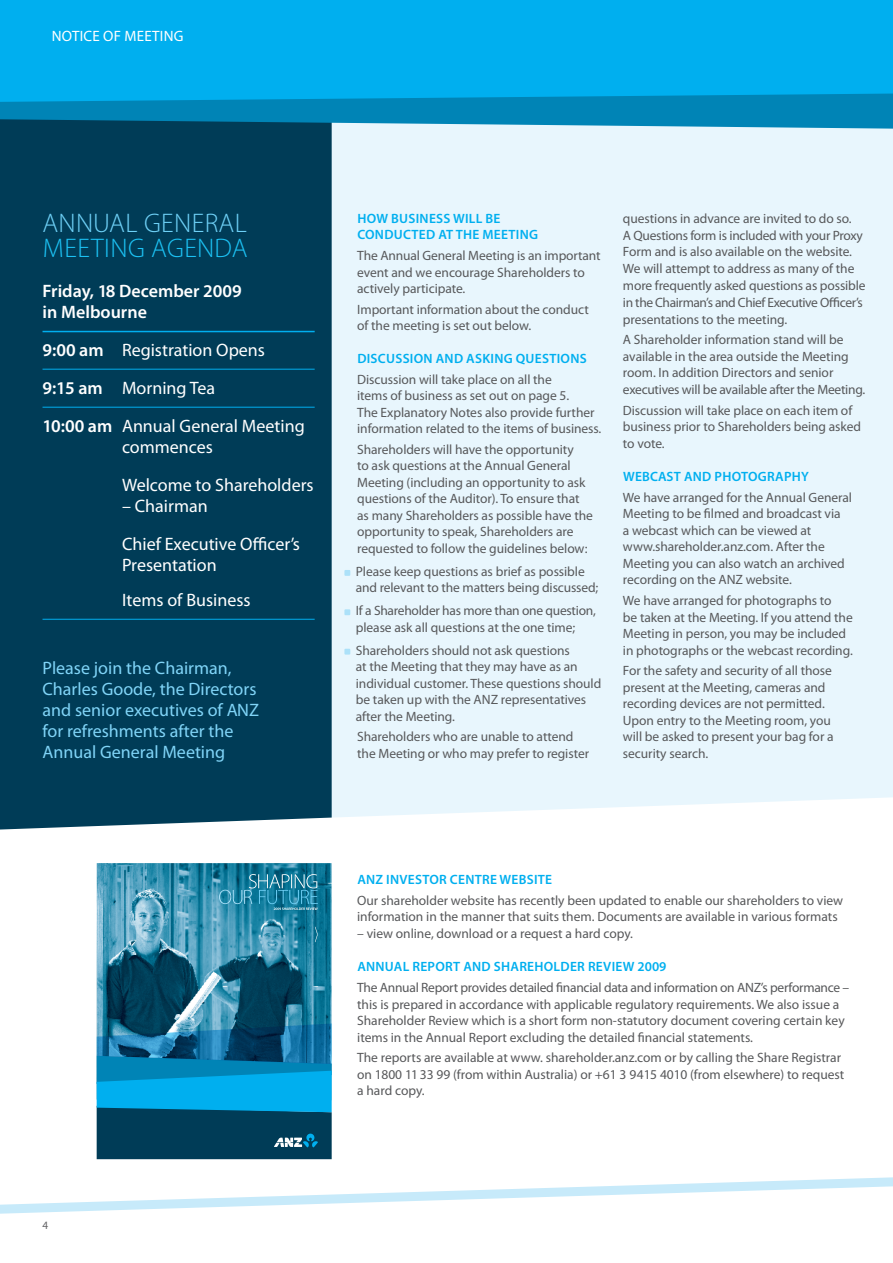
<style>
.page{position:relative;width:893px;height:1263px;background:#fff}
.page>*{position:absolute;margin:0;border:0;box-sizing:border-box;transform-origin:0 0}
.t1{font:300 27px "Myriad Pro";color:#6ed0f6}
.t2{font:300 27px "Myriad Pro";letter-spacing:.02em;color:#1cc1f3}
.t3{font:18px/38px "Myriad Pro";color:#fff}
.t4{font:18px/21px "Myriad Pro";color:#80d4f7}
.t5{font:600 18px/21px "Myriad Pro";color:#fff}
.t6{font:15px "Myriad Pro";letter-spacing:.015em;color:#fff}
.t7{font:13.5px/16.5px "Myriad Pro";letter-spacing:-.005em;color:#57585a}
.t8{font:600 13.5px/16.5px "Myriad Pro";letter-spacing:.02em;color:#00afef}
.t9{font:11.25px "Myriad Pro";color:#636366}
.s1{font-weight:600}
</style>
<div class="page">
<div style="left:0;top:109px;width:893px;height:1154px;background:#e8f6fd"></div>
<div style="left:0;top:129px;width:332px;height:668px;background:#003c57"></div>
<div style="left:0;top:797px;width:893px;height:466px;background:#fff"></div>
<hr style="left:43px;top:331px;width:272px;height:1px;background:#00afef">
<hr style="left:43px;top:369px;width:272px;height:1px;background:#00afef">
<hr style="left:43px;top:407px;width:272px;height:1px;background:#00afef">
<hr style="left:43px;top:619px;width:272px;height:1px;background:#00afef">
<svg style="left:344px;top:570px;width:6px;height:6px"></svg>
<svg style="left:344px;top:609px;width:6px;height:6px"></svg>
<svg style="left:344px;top:649px;width:6px;height:6px"></svg>
<svg style="left:0;top:102px;width:893px;height:27px;background:#1184b1"></svg>
<div style="left:0;top:0;width:893px;height:102px;background:#00afef"></div>
<img style="left:97px;top:863px;width:235px;height:160px">
<svg style="left:315px;top:927px;width:3px;height:15px"></svg>
<svg style="left:97px;top:1023px;width:235px;height:122px;background:#09739f"></svg>
<svg style="left:0;top:1145px;width:893px;height:74px;background:#ebf2f5"></svg>
<svg style="left:219px;top:874px;width:99px;height:36px;background:#2b89a7"></svg>
<p class="t6" style="left:52px;top:27px;width:132px">Notice of meeting</p>
<h1 class="t1" style="left:43px;top:207px;width:33px">ANNUAL</h1>
<h1 class="t1" style="left:144px;top:207px;width:75px">GENERAL</h1>
<h1 class="t2" style="left:43px;top:232px;width:203px">MEETING AGENDA</h1>
<h2 class="t5" style="left:43px;top:280px;width:201px">FRIDAY, 18 DECEMBER 2009<br>IN MELBOURNE</h2>
<h2 class="t3" style="left:43px;top:331px;width:264px"><span class="s1">9:00 AM</span> Registration Opens<br><span class="s1">9:15 AM</span> Morning Tea<br><span class="s1">10:00 AM</span> Annual General Meeting</h2>
<h2 class="t3" style="left:122px;top:428px;width:193px">commences<br>Welcome to Shareholders</h2>
<h2 class="t3" style="left:122px;top:487px;width:179px">– Chairman<br>Chief Executive Officer’s</h2>
<h2 class="t3" style="left:122px;top:547px;width:130px;line-height:35px">Presentation<br>Items of Business</h2>
<h2 class="t4" style="left:43px;top:657px;width:218px">Please join the Chairman,<br>Charles Goode, the Directors and senior executives of ANZ for refreshments after the<br>Annual General Meeting</h2>
<p class="t8" style="left:357px;top:210px;width:182px">HOW BUSINESS WILL BE<br>CONDUCTED AT THE MEETING</p>
<p class="t7" style="left:357px;top:247px;width:245px">The Annual General Meeting is an important event and we encourage Shareholders to actively participate.</p>
<p class="t7" style="left:357px;top:301px;width:233px">I mportant information about the conduct of the meeting is set out below.</p>
<p class="t8" style="left:357px;top:350px;width:231px">DISCUSSION AND ASKING QUESTIONS</p>
<p class="t7" style="left:357px;top:371px;width:246px">Discussion will take place on all the<br>items of business as set out on page 5.<br>The Explanatory Notes also provide further information related to the items of business.</p>
<p class="t7" style="left:357px;top:441px;width:237px">Shareholders will have the opportunity<br>to ask questions at the Annual General Meeting (including an opportunity to ask questions of the Auditor). To ensure that as many Shareholders as possible have the opportunity to speak, Shareholders are requested to follow the guidelines below:</p>
<p class="t7" style="left:356px;top:563px;width:244px">Please keep questions as brief as possible and relevant to the matters being discussed;</p>
<p class="t7" style="left:356px;top:602px;width:241px">If a Shareholder has more than one question, please ask all questions at the one time;</p>
<p class="t7" style="left:356px;top:642px;width:247px">Shareholders should not ask questions<br>at the Meeting that they may have as an individual customer. These questions should be taken up with the ANZ representatives after the Meeting.</p>
<p class="t7" style="left:357px;top:728px;width:233px">Shareholders who are unable to attend the Meeting or who may prefer to register</p>
<p class="t7" style="left:623px;top:210px;width:244px">questions in advance are invited to do so.<br>A Questions form is included with your Proxy Form and is also available on the website.<br>We will attempt to address as many of the more frequently asked questions as possible in the Chairman’s and Chief Executive Officer’s presentations to the meeting.</p>
<p class="t7" style="left:623px;top:331px;width:244px">A Shareholder information stand will be available in the area outside the Meeting room. I n addition Directors and senior executives will be available after the Meeting.</p>
<p class="t7" style="left:623px;top:401px;width:240px">Discussion will take place on each item of business prior to Shareholders being asked to vote.</p>
<p class="t8" style="left:623px;top:468px;width:187px">WEBCAST AND PHOTOGRAPHY</p>
<p class="t7" style="left:623px;top:489px;width:231px">We have arranged for the Annual General Meeting to be filmed and broadcast via<br>a webcast which can be viewed at www.shareholder.anz.com. After the Meeting you can also watch an archived recording on the ANZ website.</p>
<p class="t7" style="left:623px;top:592px;width:231px">We have arranged for photographs to<br>be taken at the Meeting. If you attend the Meeting in person, you may be included in photographs or the webcast recording.</p>
<p class="t7" style="left:623px;top:662px;width:212px">For the safety and security of all those present at the Meeting, cameras and recording devices are not permitted.<br>Upon entry to the Meeting room, you will be asked to present your bag for a security search.</p>
<p class="t8" style="left:357px;top:871px;width:196px">ANZ INVESTOR CENTRE WEBSITE</p>
<p class="t7" style="left:357px;top:892px;width:487px">Our shareholder website has recently been updated to enable our shareholders to view information in the manner that suits them. Documents are available in various formats</p>
<p class="t7" style="left:357px;top:925px;width:277px">– view online, download or a request a hard copy.</p>
<p class="t8" style="left:357px;top:958px;width:311px">ANNUAL REPORT AND SHAREHOLDER REVIEW 2009</p>
<p class="t7" style="left:357px;top:979px;width:494px">The Annual Report provides detailed financial data and information on ANZ’s performance – this is prepared in accordance with applicable regulatory requirements. We also issue a Shareholder Review which is a short form non-statutory document covering certain key items in the Annual Report excluding the detailed financial statements.</p>
<p class="t7" style="left:357px;top:1049px;width:489px">The reports are available at www. shareholder.anz.com or by calling the Share Registrar on 1800 11 33 99 (from within Australia) or +61 3 9415 4010 (from elsewhere) to request a hard copy.</p>
<p class="t9" style="left:43px;top:1218px;width:7px">4</p>
</div>
